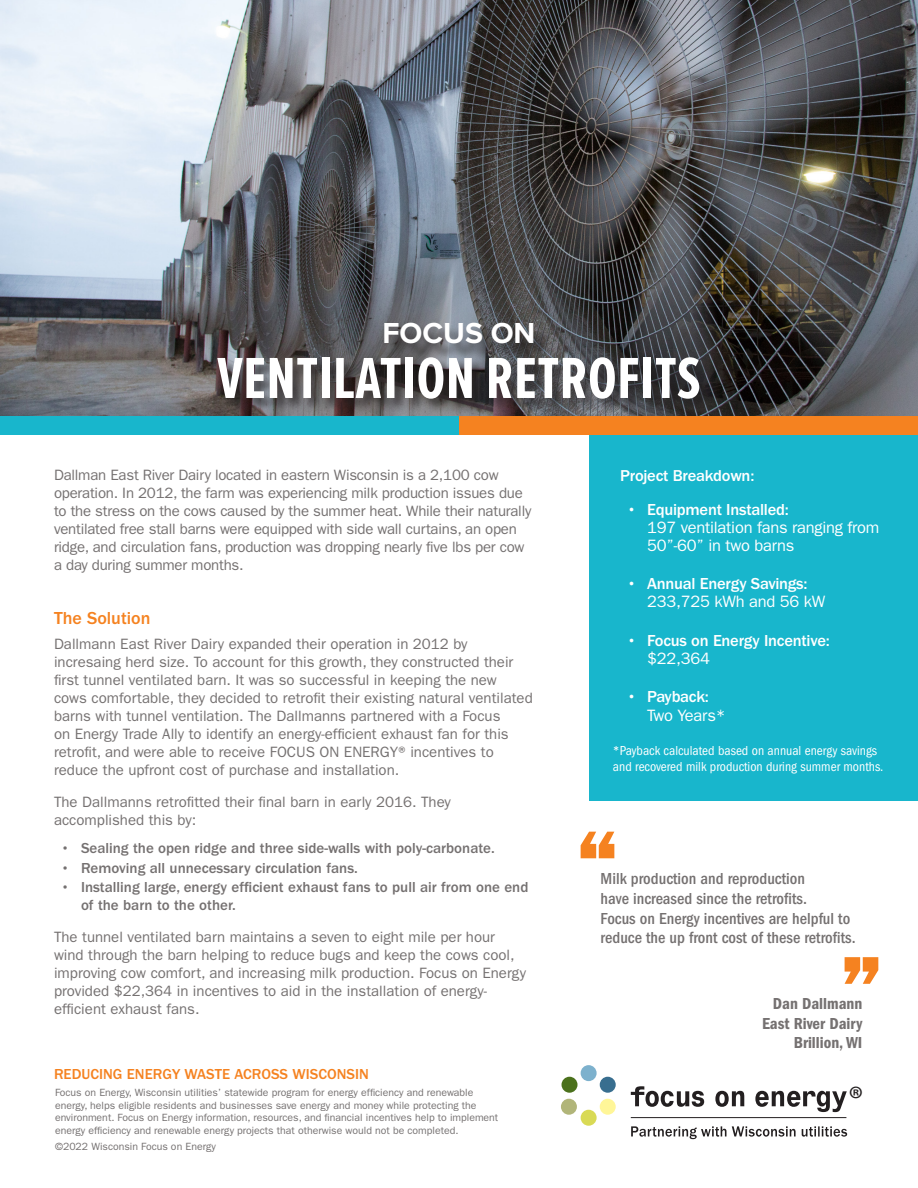
<style>
.page{position:relative;width:918px;height:1188px;background:#fff}
.page>*{position:absolute;margin:0;border:0;box-sizing:border-box;transform-origin:0 0}
.t1{font:90px "ITC Franklin Gothic Std Hvy";color:#f58220}
.t2{font:700 60px "Proxima Nova Ex Cn";letter-spacing:.01em;color:#fff}
.t3{font:35.7px "Myriad Pro";color:#231f20}
.t4{font:700 30px "Proxima Nova";color:#fff}
.Bold_subheads{font:500 18px "ITC Franklin Gothic Std";color:#f58220}
.t5{font:500 condensed 16.5px/19.8px "Franklin Gothic";color:#757171}
.t6{font:500 16.5px/18px "ITC Franklin Gothic Std";letter-spacing:-.015em;color:#fff}
.t7{font:16.5px/18px "ITC Franklin Gothic Std";letter-spacing:-.015em;color:#fff}
.t8{font:600 condensed 16.5px "Franklin Gothic";color:#757171}
.Body_copy_9_11{font:500 16.35px "ITC Franklin Gothic Std";letter-spacing:-.015em;color:#fff}
.Bold_subheads-2{font:15px/18px "ITC Franklin Gothic Std";color:#757171}
.t9{font:500 15px/18px "ITC Franklin Gothic Std";color:#757171}
.t10{font:500 15px "ITC Franklin Gothic Std";color:#f58220}
.t11{font:condensed 13.5px/16.2px "Franklin Gothic";color:#fff}
.t12{font:10.5px/12.6px "ITC Franklin Gothic Std";color:#757171}
.s1{font-weight:500}
.s2{font-weight:400}
</style>
<div class="page">
<img style="left:0;top:0;width:918px;height:416px">
<div style="left:590px;top:434px;width:328px;height:367px;background:#18b6cc"></div>
<svg style="left:631px;top:1086px;width:73px;height:21px"></svg>
<svg style="left:715px;top:1091px;width:29px;height:16px"></svg>
<svg style="left:755px;top:1091px;width:92px;height:21px"></svg>
<hr style="left:631px;top:1117px;width:215px;height:1px;background:#231f20">
<svg style="left:631px;top:1126px;width:95px;height:13px"></svg>
<svg style="left:732px;top:1126px;width:64px;height:11px"></svg>
<svg style="left:802px;top:1126px;width:45px;height:11px"></svg>
<div style="left:562px;top:1077px;width:16px;height:16px;background:#4b711c;border-radius:50%"></div>
<div style="left:581px;top:1065px;width:16px;height:16px;background:#7db1cd;border-radius:50%"></div>
<div style="left:561px;top:1099px;width:16px;height:16px;background:#b1b579;border-radius:50%"></div>
<div style="left:581px;top:1110px;width:16px;height:16px;background:#d9da55;border-radius:50%"></div>
<div style="left:600px;top:1099px;width:16px;height:16px;background:#fff698;border-radius:50%"></div>
<div style="left:600px;top:1077px;width:16px;height:16px;background:#386e8f;border-radius:50%"></div>
<div style="left:217px;top:356px;width:497px;height:57px;background:#231f20;opacity:.75"></div>
<div style="left:387px;top:324px;width:165px;height:38px;background:#231f20;opacity:.75"></div>
<div style="left:0;top:416px;width:459px;height:19px;background:#18b6cc"></div>
<div style="left:459px;top:416px;width:459px;height:19px;background:#f58220"></div>
<p class="t4" style="left:382px;top:310px;width:155px">FOCUS ON</p>
<p class="t2" style="left:217px;top:334px;width:485px">VENTILATION RETROFITS</p>
<p class="Bold_subheads-2" style="left:54px;top:466px;width:479px">Dallman East River Dairy located in eastern Wisconsin is a 2,100 cow operation. In 2012, the farm was experiencing milk production issues due to the stress on the cows caused by the summer heat. While their naturally ventilated free stall barns were equipped with side wall curtains, an open ridge, and circulation fans, production was dropping nearly five lbs per cow a day during summer months.</p>
<p class="Bold_subheads" style="left:54px;top:608px;width:98px">The Solution</p>
<p class="Bold_subheads-2" style="left:54px;top:635px;width:480px">Dallmann East River Dairy expanded their operation in 2012 by incresaing herd size. To account for this growth, they constructed their first tunnel ventilated barn. It was so successful in keeping the new cows comfortable, they decided to retrofit their existing natural ventilated barns with tunnel ventilation. The Dallmanns partnered with a Focus<br>on Energy Trade Ally to identify an energy-efficient exhaust fan for this retrofit, and were able to receive FOCUS ON ENERGY® incentives to reduce the upfront cost of purchase and installation.</p>
<p class="Bold_subheads-2" style="left:54px;top:793px;width:398px">The Dallmanns retrofitted their final barn in early 2016. They accomplished this by:</p>
<p class="t9" style="left:61px;top:839px;width:436px">• Sealing the open ridge and three side-walls with poly-carbonate.</p>
<p class="t9" style="left:61px;top:859px;width:299px">• Removing all unnecessary circulation fans.</p>
<p class="t9" style="left:81px;top:878px;width:449px;text-indent:-20px">• Installing large, energy efficient exhaust fans to pull air from one end of the barn to the other.</p>
<p class="Bold_subheads-2" style="left:54px;top:928px;width:473px">The tunnel ventilated barn maintains a seven to eight mile per hour wind through the barn helping to reduce bugs and keep the cows cool, improving cow comfort, and increasing milk production. Focus on Energy provided $22,364 in incentives to aid in the installation of energy&shy;efficient exhaust fans.</p>
<p class="t10" style="left:54px;top:1066px;width:316px">REDUCING ENERGY WASTE ACROSS WISCONSIN</p>
<p class="t12" style="left:55px;top:1086px;width:445px">Focus on Energy, Wisconsin utilities’ statewide program for energy efficiency and renewable energy, helps eligible residents and businesses save energy and money while protecting the environment. Focus on Energy information, resources, and financial incentives help to implement energy efficiency and renewable energy projects that otherwise would not be completed.</p>
<p class="t12" style="left:55px;top:1141px;width:162px">©2022 Wisconsin Focus on Energy</p>
<p class="Body_copy_9_11" style="left:620px;top:467px;width:136px">Project Breakdown:</p>
<p class="t7" style="left:647px;top:501px;width:234px;text-indent:-20px"><span class="s1">• Equipment Installed:<br></span>197 ventilation fans ranging from<br>50”-60” in two barns</p>
<p class="t6" style="left:647px;top:575px;width:180px;text-indent:-20px">• Annual Energy Savings:<br><span class="s2">233,725 kWh and 56 kW</span></p>
<p class="t6" style="left:647px;top:631px;width:184px;text-indent:-20px">• Focus on Energy Incentive: <span class="s2">$22,364</span></p>
<p class="t6" style="left:647px;top:687px;width:80px;line-height:19.5px;text-indent:-20px">• Payback:<br><span class="s2">Two Years*</span></p>
<p class="t11" style="left:613px;top:743px;width:272px">*Payback calculated based on annual energy savings and recovered milk production during summer months.</p>
<p class="t1" style="left:574px;top:810px;width:48px">“</p>
<p class="t5" style="left:601px;top:869px;width:256px">Milk production and reproduction<br>have increased since the retrofits.<br>Focus on Energy incentives are helpful to reduce the up front cost of these retrofits.</p>
<p class="t1" style="left:885px;top:1006px;width:48px;rotate:-180deg">“</p>
<p class="t8" style="left:773px;top:994px;width:91px">Dan Dallmann</p>
<p class="t8" style="left:762px;top:1014px;width:102px">East River Dairy</p>
<p class="t8" style="left:794px;top:1033px;width:70px">Brillion, WI</p>
<p class="t3" style="left:848px;top:1077px;width:16px">®</p>
</div>
